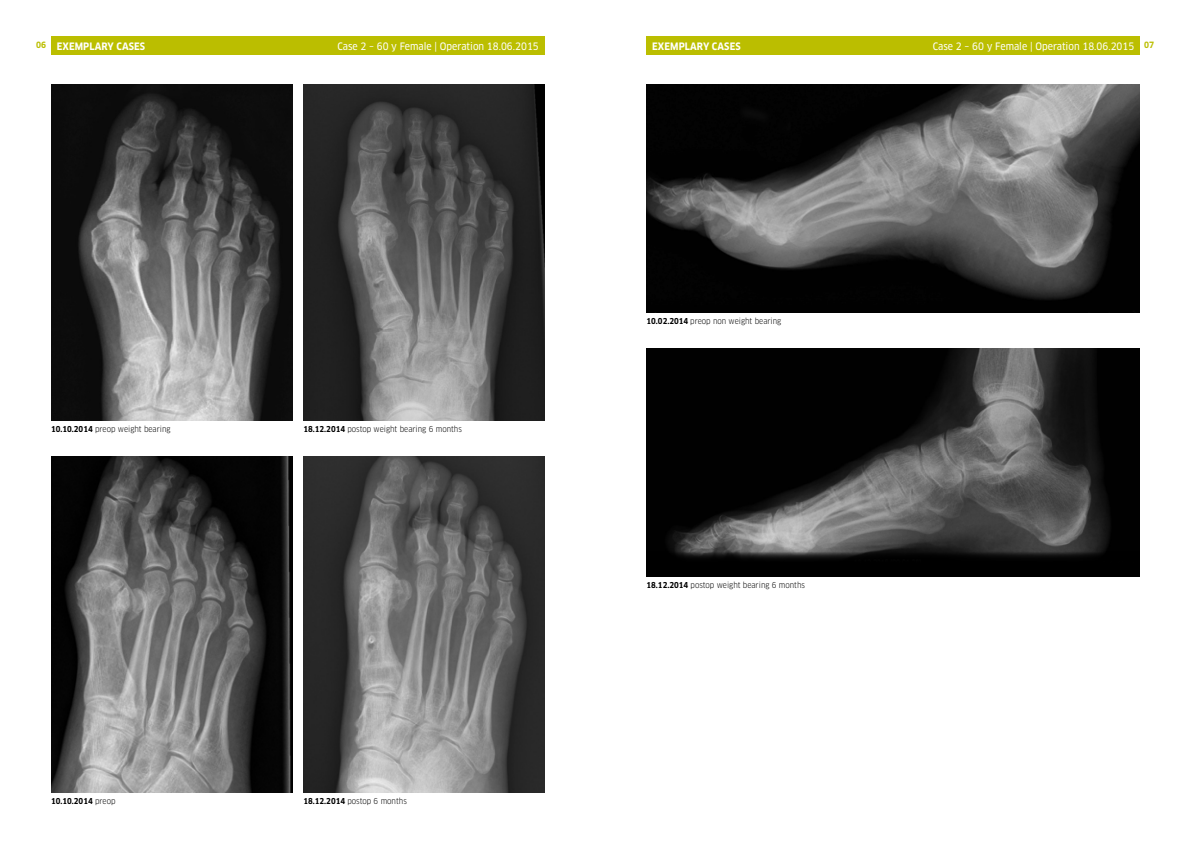
<style>
.page{position:relative;width:1191px;height:842px;background:#fff}
.page>*{position:absolute;margin:0;border:0;box-sizing:border-box;transform-origin:0 0}
.t1{font:10px "Clan Pro Narr News";color:#fff}
.t2{font:700 10px "Clan Pro Narr";letter-spacing:.01em;color:#fff}
.t3{font:700 8.5px "Clan Pro Narr";color:#bbbe00}
.t4{font:8px "Clan Pro Narr";color:#000}
.t5{font:700 8px "Clan Pro Narr";color:#000}
.s1{font-weight:700}
.s2{font-weight:400}
</style>
<div class="page">
<img style="left:51px;top:84px;width:241px;height:336px">
<img style="left:303px;top:84px;width:241px;height:336px">
<img style="left:51px;top:456px;width:241px;height:336px">
<img style="left:303px;top:456px;width:241px;height:336px">
<img style="left:646px;top:84px;width:494px;height:228px">
<img style="left:646px;top:348px;width:494px;height:203px">
<div style="left:51px;top:36px;width:493px;height:18px;background:#bbbe00"></div>
<div style="left:646px;top:36px;width:494px;height:18px;background:#bbbe00"></div>
<div style="left:646px;top:551px;width:494px;height:26px;background:#000"></div>
<p class="t2" style="left:57px;top:40px;width:90px">EXEMPLARY CASES</p>
<p class="t1" style="left:337px;top:40px;width:203px">Case 2 – 60 y Female | Operation 18.06.2015</p>
<p class="t2" style="left:652px;top:40px;width:90px">EXEMPLARY CASES</p>
<p class="t1" style="left:933px;top:40px;width:203px">Case 2 – 60 y Female | Operation 18.06.2015</p>
<p class="t3" style="left:36px;top:40px;width:12px">06</p>
<p class="t3" style="left:1144px;top:40px;width:12px">07</p>
<p class="t4" style="left:51px;top:424px;width:121px"><span class="s1">10.10.2014</span> preop weight bearing</p>
<p class="t4" style="left:303px;top:424px;width:160px"><span class="s1">18.12.2014</span> postop weight bearing 6 months</p>
<p class="t5" style="left:51px;top:796px;width:66px">10.10.2014 <span class="s2">preop</span></p>
<p class="t4" style="left:303px;top:796px;width:105px"><span class="s1">18.12.2014</span> postop 6 months</p>
<p class="t4" style="left:646px;top:316px;width:136px"><span class="s1">10.02.2014</span> preop non weight bearing</p>
<p class="t4" style="left:646px;top:580px;width:160px"><span class="s1">18.12.2014</span> postop weight bearing 6 months</p>
</div>
